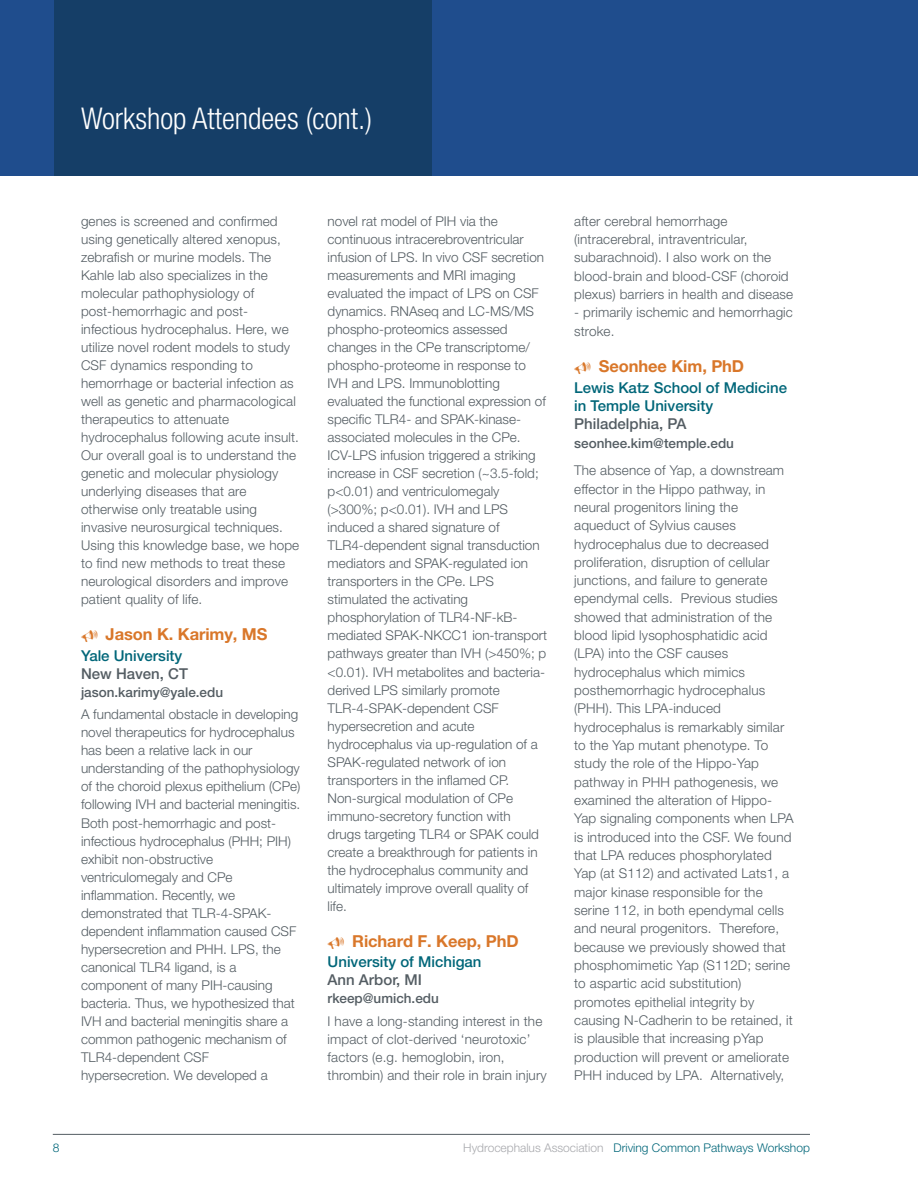
<style>
.page{position:relative;width:918px;height:1188px;background:#fff}
.page>*{position:absolute;margin:0;border:0;box-sizing:border-box;transform-origin:0 0}
.HA_Title{font:300 condensed 30px "Helvetica Neue LT Pro";color:#fff}
.SPEAKER__City_stat{font:700 16.5px "Helvetica Neue LT Pro";letter-spacing:-.005em;color:#d9772a}
.SPEAKER__Titles{font:500 15px/18.3px "Helvetica Neue LT Pro";color:#006679}
.SPEAKER__City_stat-2{font:500 15px "Helvetica Neue LT Pro";color:#545d63}
.SPEAKER__City_stat-3{font:300 13.5px/18px "Helvetica Neue LT Pro";color:#545d63}
.SPEAKER__Titles-2{font:300 13.5px/18.3px "Helvetica Neue LT Pro";letter-spacing:.01em;color:#545d63}
.SPEAKER__City_stat-4{font:500 13.5px "Helvetica Neue LT Pro";color:#545d63}
.SPEAKER__Titles-3{font:500 13.5px "Helvetica Neue LT Pro";color:#545d63}
.t1{font:300 12px "Helvetica Neue LT Pro";color:#006679}
.s1{color:#545d63}
.s2{color:#a8a9ad}
</style>
<div class="page">
<hr style="left:53px;top:1134px;width:757px;height:1px;background:#545d63">
<div style="left:0;top:0;width:918px;height:176px;background:#1f4d8d"></div>
<div style="left:54px;top:0;width:378px;height:176px;background:#153e67"></div>
<p class="HA_Title" style="left:81px;top:102px;width:292px">Workshop Attendees (cont.)</p>
<p class="SPEAKER__City_stat-3" style="left:81px;top:212px;width:220px">genes is screened and confirmed using genetically altered xenopus, zebrafish or murine models. The Kahle lab also specializes in the molecular pathophysiology of post-hemorrhagic and post&shy;infectious hydrocephalus. Here, we utilize novel rodent models to study CSF dynamics responding to hemorrhage or bacterial infection as well as genetic and pharmacological therapeutics to attenuate hydrocephalus following acute insult.<br>Our overall goal is to understand the genetic and molecular physiology underlying diseases that are otherwise only treatable using invasive neurosurgical techniques.<br>Using this knowledge base, we hope to find new methods to treat these neurological disorders and improve patient quality of life.</p>
<p class="SPEAKER__City_stat" style="left:106px;top:624px;width:163px">Jason K. Karimy, MS</p>
<p class="SPEAKER__Titles" style="left:81px;top:646px;width:103px">Yale University</p>
<p class="SPEAKER__City_stat-2" style="left:81px;top:664px;width:108px">New Haven, CT</p>
<p class="SPEAKER__City_stat-4" style="left:81px;top:684px;width:144px">jason.karimy@yale.edu</p>
<p class="SPEAKER__City_stat-3" style="left:81px;top:705px;width:221px">A fundamental obstacle in developing novel therapeutics for hydrocephalus has been a relative lack in our understanding of the pathophysiology of the choroid plexus epithelium (CPe) following IVH and bacterial meningitis.<br>Both post-hemorrhagic and post&shy;infectious hydrocephalus (PHH; PIH) exhibit non-obstructive ventriculomegaly and CPe inflammation. Recently, we demonstrated that TLR-4-SPAK&shy;dependent inflammation caused CSF hypersecretion and PHH. LPS, the canonical TLR4 ligand, is a component of many PIH-causing bacteria. Thus, we hypothesized that<br>IVH and bacterial meningitis share a common pathogenic mechanism of<br>TLR4-dependent CSF hypersecretion. We developed a</p>
<p class="SPEAKER__City_stat-3" style="left:328px;top:212px;width:221px">novel rat model of PIH via the continuous intracerebroventricular infusion of LPS. In vivo CSF secretion measurements and MRI imaging evaluated the impact of LPS on CSF dynamics. RNAseq and LC-MS/MS phospho-proteomics assessed changes in the CPe transcriptome/ phospho-proteome in response to<br>IVH and LPS. Immunoblotting evaluated the functional expression of specific TLR4- and SPAK-kinase&shy;associated molecules in the CPe.<br>ICV-LPS infusion triggered a striking increase in CSF secretion (~3.5-fold; p&lt;0.01) and ventriculomegaly (&gt;300%; p&lt;0.01). IVH and LPS induced a shared signature of<br>TLR4-dependent signal transduction mediators and SPAK-regulated ion transporters in the CPe. LPS stimulated the activating phosphorylation of TLR4-NF-kB&shy;mediated SPAK-NKCC1 ion-transport pathways greater than IVH (&gt;450%; p &lt;0.01). IVH metabolites and bacteria&shy;derived LPS similarly promote<br>TLR-4-SPAK-dependent CSF hypersecretion and acute hydrocephalus via up-regulation of a<br>SPAK-regulated network of ion transporters in the inflamed CP.<br>Non-surgical modulation of CPe immuno-secretory function with drugs targeting TLR4 or SPAK could create a breakthrough for patients in the hydrocephalus community and ultimately improve overall quality of life.</p>
<p class="SPEAKER__City_stat" style="left:352px;top:931px;width:168px">Richard F. Keep, PhD</p>
<p class="SPEAKER__Titles" style="left:328px;top:953px;width:155px">University of Michigan</p>
<p class="SPEAKER__City_stat-2" style="left:328px;top:971px;width:96px">Ann Arbor, MI</p>
<p class="SPEAKER__City_stat-4" style="left:328px;top:990px;width:113px">rkeep@umich.edu</p>
<p class="SPEAKER__City_stat-3" style="left:328px;top:1012px;width:221px">I have a long-standing interest in the impact of clot-derived ‘neurotoxic’ factors (e.g. hemoglobin, iron, thrombin) and their role in brain injury</p>
<p class="SPEAKER__City_stat-3" style="left:574px;top:211px;width:221px">after cerebral hemorrhage (intracerebral, intraventricular, subarachnoid). I also work on the blood-brain and blood-CSF (choroid plexus) barriers in health and disease</p>
<p class="SPEAKER__City_stat-3" style="left:574px;top:303px;width:220px">- primarily ischemic and hemorrhagic stroke.</p>
<p class="SPEAKER__City_stat" style="left:599px;top:356px;width:147px">Seonhee Kim, PhD</p>
<p class="SPEAKER__Titles" style="left:574px;top:378px;width:214px">Lewis Katz School of Medicine in Temple University<br><span class="s1">Philadelphia, PA</span></p>
<p class="SPEAKER__Titles-3" style="left:574px;top:435px;width:161px">seonhee.kim@temple.edu</p>
<p class="SPEAKER__Titles-2" style="left:574px;top:461px;width:221px">The absence of Yap, a downstream effector in the Hippo pathway, in neural progenitors lining the aqueduct of Sylvius causes hydrocephalus due to decreased proliferation, disruption of cellular junctions, and failure to generate ependymal cells. Previous studies showed that administration of the blood lipid lysophosphatidic acid (LPA) into the CSF causes hydrocephalus which mimics posthemorrhagic hydrocephalus (PHH). This LPA-induced hydrocephalus is remarkably similar to the Yap mutant phenotype. To study the role of the Hippo-Yap pathway in PHH pathogenesis, we examined the alteration of Hippo-Yap signaling components when LPA is introduced into the CSF. We found that LPA reduces phosphorylated Yap (at S112) and activated Lats1, a major kinase responsible for the serine 112, in both ependymal cells and neural progenitors. Therefore, because we previously showed that phosphomimetic Yap (S112D; serine to aspartic acid substitution) promotes epithelial integrity by causing N-Cadherin to be retained, it is plausible that increasing pYap production will prevent or ameliorate PHH induced by LPA. Alternatively,</p>
<p class="t1" style="left:53px;top:1141px;width:8px">8</p>
<p class="t1" style="left:463px;top:1141px;width:348px"><span class="s2">Hydrocephalus Association</span> Driving Common Pathways Workshop</p>
</div>
